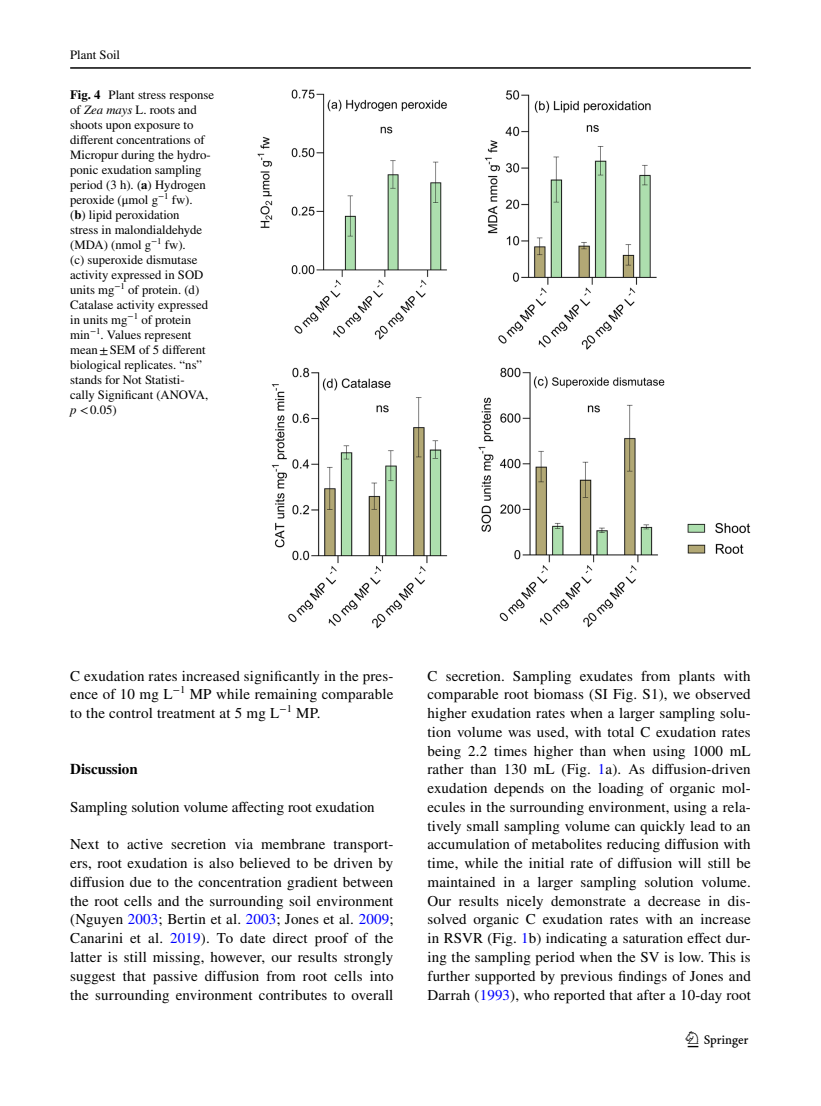
<style>
.page{position:relative;width:821px;height:1106px;background:#fff}
.page>*{position:absolute;margin:0;border:0;box-sizing:border-box;transform-origin:0 0}
.t1{font:22.5px "Springnew Regular 3";color:#000}
.t2{font:15px/18.8px "STIX";letter-spacing:.01em;color:#000;text-align:justify}
.t3{font:700 15px "STIX";color:#000}
.t4{font:12.75px/15px "STIX";color:#000}
.s1{font-weight:700}
.s2{font-style:italic}
.s3{color:#00f}
</style>
<div class="page">
<hr style="left:70px;top:67px;width:680px;height:2px;background:#000">
<img style="left:257px;top:89px;width:493px;height:539px">
<p class="t4" style="left:70px;top:48px;width:51px">Plant Soil</p>
<p class="t4" style="left:70px;top:88px;width:145px"><span class="s1">Fig. 4</span> Plant stress response of <span class="s2">Zea mays</span> L. roots and shoots upon exposure to different concentrations of<br>Micropur during the hydro&shy;ponic exudation sampling period (3 h). (<span class="s1">a</span>) Hydrogen peroxide (μmol g<sup>−1</sup> fw).<br>(<span class="s1">b</span>) lipid peroxidation<br>stress in malondialdehyde (MDA) (nmol g<sup>−1</sup> fw).<br>(c) superoxide dismutase activity expressed in SOD units mg<sup>−1</sup> of protein. (d)<br>Catalase activity expressed in units mg<sup>−1</sup> of protein min<sup>−1</sup>. Values represent mean±SEM of 5 different biological replicates. “ns” stands for Not Statisti-<br>cally Significant (ANOVA, <span class="s2">p</span> &lt;0.05)</p>
<p class="t2" style="left:70px;top:667px;width:325px">C exudation rates increased significantly in the pres&shy;ence of 10 mg L<sup>−1</sup> MP while remaining comparable to the control treatment at 5 mg L<sup>−1</sup> MP.</p>
<p class="t3" style="left:70px;top:760px;width:69px">Discussion</p>
<p class="t2" style="left:70px;top:798px;width:306px">Sampling solution volume affecting root exudation</p>
<p class="t2" style="left:70px;top:836px;width:325px">Next to active secretion via membrane transport&shy;ers, root exudation is also believed to be driven by diffusion due to the concentration gradient between the root cells and the surrounding soil environment (Nguyen <span class="s3">2003</span>; Bertin et al. <span class="s3">2003</span>; Jones et al. <span class="s3">2009</span>; Canarini et al. <span class="s3">2019</span>). To date direct proof of the latter is still missing, however, our results strongly suggest that passive diffusion from root cells into the surrounding environment contributes to overall</p>
<p class="t2" style="left:427px;top:667px;width:325px">C secretion. Sampling exudates from plants with comparable root biomass (SI Fig. S1), we observed higher exudation rates when a larger sampling solu&shy;tion volume was used, with total C exudation rates being 2.2 times higher than when using 1000 mL rather than 130 mL (Fig. <span class="s3">1</span>a). As diffusion-driven exudation depends on the loading of organic mol&shy;ecules in the surrounding environment, using a rela&shy;tively small sampling volume can quickly lead to an accumulation of metabolites reducing diffusion with time, while the initial rate of diffusion will still be maintained in a larger sampling solution volume.<br>Our results nicely demonstrate a decrease in dis&shy;solved organic C exudation rates with an increase in RSVR (Fig. <span class="s3">1</span>b) indicating a saturation effect dur&shy;ing the sampling period when the SV is low. This is further supported by previous findings of Jones and Darrah (<span class="s3">1993</span>), who reported that after a 10-day root</p>
<h1 class="t1" style="left:687px;top:1031px;width:62px">1 3</h1>
</div>
